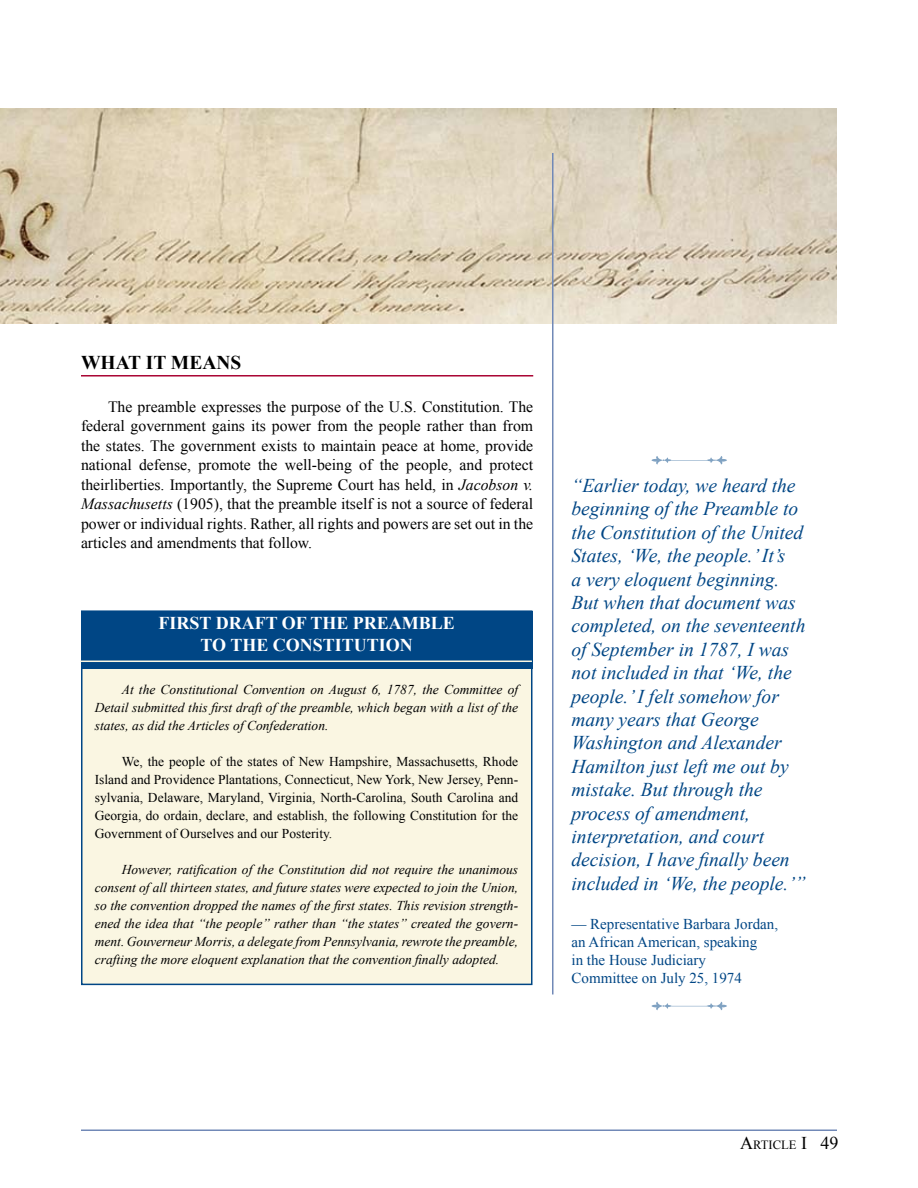
<style>
.page{position:relative;width:918px;height:1188px;background:#fff}
.page>*{position:absolute;margin:0;border:0;box-sizing:border-box;transform-origin:0 0}
.t1{font:italic 19.5px/23.4px "Times New Roman";color:#004685}
.t2{font:700 19.5px "Times New Roman";color:#000}
.t3{font:700 18px/21.6px "Times New Roman";color:#fff;text-align:center}
.t4{font:15.75px/19.5px "Times New Roman";color:#000;text-align:justify}
.t5{font:15px/18px "Times New Roman";color:#004685}
.t6{font:italic 13.5px/18px "Times New Roman";color:#000;text-align:justify}
.t7{font:13.5px/18px "Times New Roman";color:#000;text-align:justify}
.t8{font:12.6px "Times New Roman";color:#000}
.s1{font-style:italic}
.s2{font-size:18px}
</style>
<div class="page">
<img style="left:0;top:108px;width:837px;height:216px">
<hr style="left:81px;top:1130px;width:756px;height:1px;background:#7189b7">
<hr style="left:81px;top:375px;width:452px;height:2px;background:#a90533">
<hr style="left:552px;top:153px;width:2px;height:841px;background:#7189b7">
<svg style="left:651px;top:1002px;width:76px;height:8px"></svg>
<svg style="left:651px;top:456px;width:76px;height:8px"></svg>
<div style="left:82px;top:611px;width:450px;height:373px;background:#faf6e2"></div>
<div style="left:81px;top:610px;width:451px;height:375px;border:2px solid #004685"></div>
<div style="left:81px;top:611px;width:451px;height:57px;background:#004685"></div>
<hr style="left:80px;top:661px;width:452px;height:1px;background:#faf6e2">
<h1 class="t2" style="left:81px;top:349px;width:162px">WHAT IT MEANS</h1>
<p class="t4" style="left:81px;top:396px;width:454px;text-indent:27px">The preamble expresses the purpose of the U.S. Constitution. The federal government gains its power from the people rather than from the states. The government exists to maintain peace at home, provide national defense, promote the well-being of the people, and protect theirliberties. Importantly, the Supreme Court has held, in <span class="s1">Jacobson v.<br>Massachusetts</span> (1905), that the preamble itself is not a source of federal power or individual rights. Rather, all rights and powers are set out in the articles and amendments that follow.</p>
<h2 class="t3" style="left:158px;top:612px;width:298px">FIRST DRAFT OF THE PREAMBLE<br>TO THE CONSTITUTION</h2>
<p class="t6" style="left:95px;top:680px;width:425px;text-indent:27px">At the Constitutional Convention on August 6, 1787, the Committee of Detail submitted this first draft of the preamble, which began with a list of the states, as did the Articles of Confederation.</p>
<p class="t7" style="left:95px;top:752px;width:425px;text-indent:27px">We, the people of the states of New Hampshire, Massachusetts, Rhode Island and Providence Plantations, Connecticut, New York, New Jersey, Penn&shy;sylvania, Delaware, Maryland, Virginia, North-Carolina, South Carolina and Georgia, do ordain, declare, and establish, the following Constitution for the Government of Ourselves and our Posterity.</p>
<p class="t6" style="left:95px;top:860px;width:425px;text-indent:27px">However, ratification of the Constitution did not require the unanimous consent of all thirteen states, and future states were expected to join the Union, so the convention dropped the names of the first states. This revision strength&shy;ened the idea that “the people” rather than “the states” created the govern&shy;ment. Gouverneur Morris, a delegate from Pennsylvania, rewrote the preamble, crafting the more eloquent explanation that the convention finally adopted.</p>
<p class="t1" style="left:572px;top:473px;width:236px">“Earlier today, we heard the beginning of the Preamble to the Constitution of the United<br>States, ‘We, the people.’ It’s<br>a very eloquent beginning.<br>But when that document was completed, on the seventeenth of September in 1787, I was not included in that ‘We, the people.’ I felt somehow for many years that George<br>Washington and Alexander<br>Hamilton just left me out by mistake. But through the process of amendment, interpretation, and court decision, I have finally been included in ‘We, the people.’”</p>
<p class="t5" style="left:572px;top:915px;width:208px">— Representative Barbara Jordan, an African American, speaking<br>in the House Judiciary<br>Committee on July 25, 1974</p>
<p class="t8" style="left:740px;top:1136px;width:100px"><span class="s2">A</span>rticle <span class="s2">I 49</span></p>
</div>
